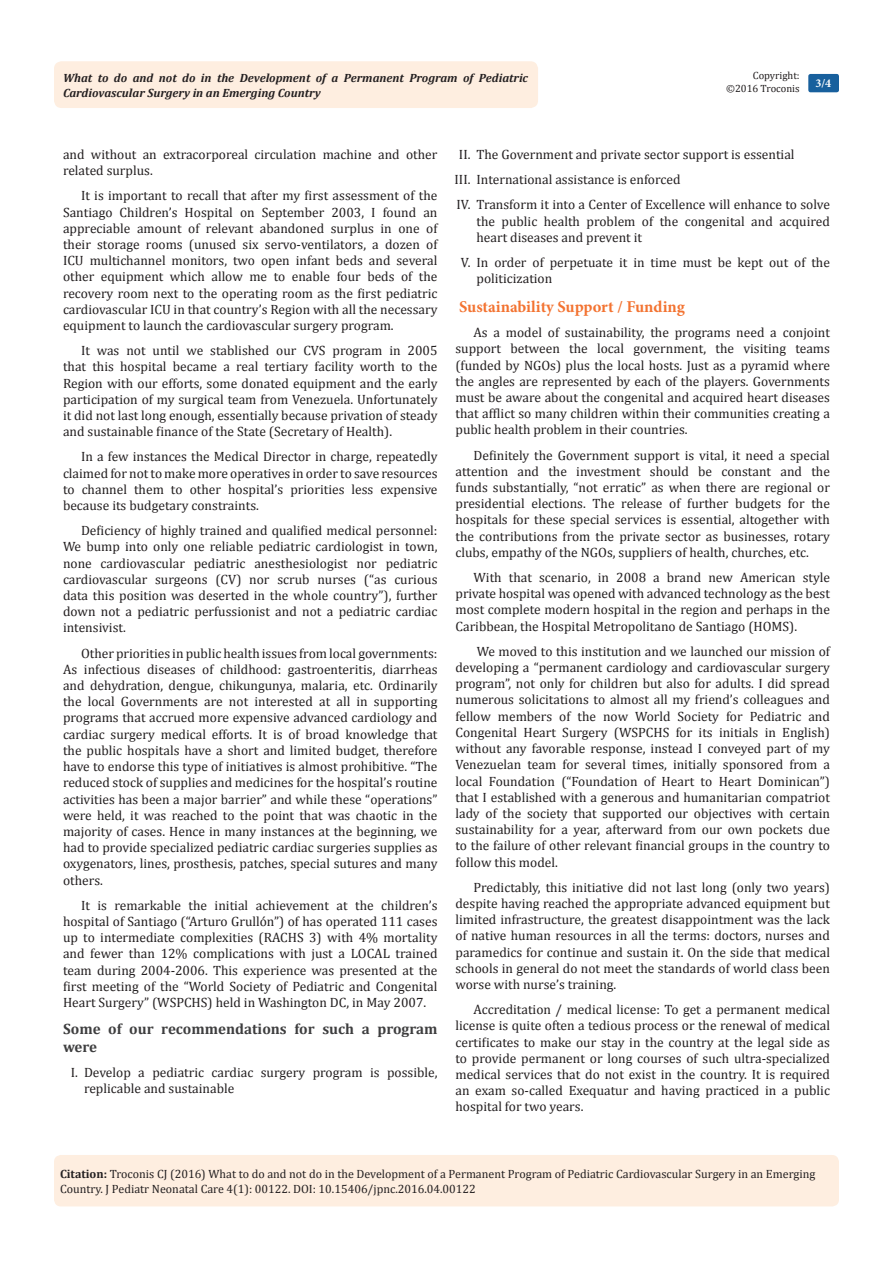
<style>
.page{position:relative;width:893px;height:1263px;background:#fff}
.page>*{position:absolute;margin:0;border:0;box-sizing:border-box;transform-origin:0 0}
.List_Paragraph{font:700 16.5px "Minion Pro";letter-spacing:-.005em;color:#f37331}
.List_Paragraph-2{font:700 15px/18px "Cambria";color:#3e3e3f}
.t1{font:13.5px/16.2px "Cambria";color:#231f20;text-align:justify}
.Citation{font:12px/14.4px "Cambria";color:#231f20}
.t2{font:italic 700 12px/14.4px "Cambria";color:#231f20}
.t3{font:700 12px "Minion Pro";color:#fff}
.t4{font:10.5px/12.6px "Cambria";color:#231f20;text-align:right}
.s1{font-weight:700}
</style>
<div class="page">
<div style="left:54px;top:61px;width:484px;height:47px;background:#feeee0;border-radius:8px"></div>
<div style="left:808px;top:74px;width:31px;height:18px;background:#18609d;border-radius:2px"></div>
<div style="left:54px;top:1155px;width:785px;height:51px;background:#feeee0;border-radius:7px"></div>
<p class="t4" style="left:726px;top:69px;width:75px">Copyright: ©2016 Troconis</p>
<p class="t2" style="left:63px;top:70px;width:467px">What to do and not do in the Development of a Permanent Program of Pediatric<br>Cardiovascular Surgery in an Emerging Country</p>
<p class="t3" style="left:815px;top:75px;width:17px">3/4</p>
<p class="t1" style="left:63px;top:146px;width:376px">and without an extracorporeal circulation machine and other related surplus.</p>
<p class="t1" style="left:63px;top:188px;width:376px;text-indent:18px">It is important to recall that after my first assessment of the Santiago Children’s Hospital on September 2003, I found an appreciable amount of relevant abandoned surplus in one of their storage rooms (unused six servo-ventilators, a dozen of ICU multichannel monitors, two open infant beds and several other equipment which allow me to enable four beds of the recovery room next to the operating room as the first pediatric cardiovascular ICU in that country’s Region with all the necessary equipment to launch the cardiovascular surgery program.</p>
<p class="t1" style="left:63px;top:342px;width:376px;text-indent:18px">It was not until we stablished our CVS program in 2005 that this hospital became a real tertiary facility worth to the Region with our efforts, some donated equipment and the early participation of my surgical team from Venezuela. Unfortunately it did not last long enough, essentially because privation of steady and sustainable finance of the State (Secretary of Health).</p>
<p class="t1" style="left:63px;top:449px;width:376px;text-indent:18px">In a few instances the Medical Director in charge, repeatedly claimed for not to make more operatives in order to save resources to channel them to other hospital’s priorities less expensive because its budgetary constraints.</p>
<p class="t1" style="left:63px;top:522px;width:376px;text-indent:18px">Deficiency of highly trained and qualified medical personnel:<br>We bump into only one reliable pediatric cardiologist in town, none cardiovascular pediatric anesthesiologist nor pediatric cardiovascular surgeons (CV) nor scrub nurses (“as curious data this position was deserted in the whole country”), further down not a pediatric perfussionist and not a pediatric cardiac intensivist.</p>
<p class="t1" style="left:63px;top:645px;width:376px;text-indent:18px">Other priorities in public health issues from local governments:<br>As infectious diseases of childhood: gastroenteritis, diarrheas and dehydration, dengue, chikungunya, malaria, etc. Ordinarily the local Governments are not interested at all in supporting programs that accrued more expensive advanced cardiology and cardiac surgery medical efforts. It is of broad knowledge that the public hospitals have a short and limited budget, therefore have to endorse this type of initiatives is almost prohibitive. “The reduced stock of supplies and medicines for the hospital’s routine activities has been a major barrier” and while these “operations” were held, it was reached to the point that was chaotic in the majority of cases. Hence in many instances at the beginning, we had to provide specialized pediatric cardiac surgeries supplies as oxygenators, lines, prosthesis, patches, special sutures and many others.</p>
<p class="t1" style="left:63px;top:897px;width:376px;text-indent:18px">It is remarkable the initial achievement at the children’s hospital of Santiago (“Arturo Grullón”) of has operated 111 cases up to intermediate complexities (RACHS 3) with 4% mortality and fewer than 12% complications with just a LOCAL trained team during 2004-2006. This experience was presented at the first meeting of the “World Society of Pediatric and Congenital Heart Surgery” (WSPCHS) held in Washington DC, in May 2007.</p>
<p class="List_Paragraph-2" style="left:63px;top:1019px;width:376px">Some of our recommendations for such a program were</p>
<p class="t1" style="left:84px;top:1064px;width:355px;text-indent:-13px">I. Develop a pediatric cardiac surgery program is possible, replicable and sustainable</p>
<p class="t1" style="left:459px;top:146px;width:337px">II. The Government and private sector support is essential</p>
<p class="t1" style="left:455px;top:171px;width:227px">III. International assistance is enforced</p>
<p class="t1" style="left:476px;top:197px;width:355px;text-indent:-20px">IV. Transform it into a Center of Excellence will enhance to solve the public health problem of the congenital and acquired heart diseases and prevent it</p>
<p class="t1" style="left:476px;top:254px;width:355px;text-indent:-16px">V. In order of perpetuate it in time must be kept out of the politicization</p>
<p class="List_Paragraph" style="left:459px;top:295px;width:227px">Sustainability Support / Funding</p>
<p class="t1" style="left:455px;top:324px;width:376px;text-indent:18px">As a model of sustainability, the programs need a conjoint support between the local government, the visiting teams (funded by NGOs) plus the local hosts. Just as a pyramid where the angles are represented by each of the players. Governments must be aware about the congenital and acquired heart diseases that afflict so many children within their communities creating a public health problem in their countries.</p>
<p class="t1" style="left:455px;top:447px;width:376px;text-indent:18px">Definitely the Government support is vital, it need a special attention and the investment should be constant and the funds substantially, “not erratic” as when there are regional or presidential elections. The release of further budgets for the hospitals for these special services is essential, altogether with the contributions from the private sector as businesses, rotary clubs, empathy of the NGOs, suppliers of health, churches, etc.</p>
<p class="t1" style="left:455px;top:569px;width:376px;text-indent:18px">With that scenario, in 2008 a brand new American style private hospital was opened with advanced technology as the best most complete modern hospital in the region and perhaps in the Caribbean, the Hospital Metropolitano de Santiago (HOMS).</p>
<p class="t1" style="left:455px;top:643px;width:376px;text-indent:21px">We moved to this institution and we launched our mission of developing a “permanent cardiology and cardiovascular surgery program”, not only for children but also for adults. I did spread numerous solicitations to almost all my friend’s colleagues and fellow members of the now World Society for Pediatric and Congenital Heart Surgery (WSPCHS for its initials in English) without any favorable response, instead I conveyed part of my Venezuelan team for several times, initially sponsored from a local Foundation (“Foundation of Heart to Heart Dominican”) that I established with a generous and humanitarian compatriot lady of the society that supported our objectives with certain sustainability for a year, afterward from our own pockets due to the failure of other relevant financial groups in the country to follow this model.</p>
<p class="t1" style="left:455px;top:879px;width:376px;text-indent:18px">Predictably, this initiative did not last long (only two years) despite having reached the appropriate advanced equipment but limited infrastructure, the greatest disappointment was the lack of native human resources in all the terms: doctors, nurses and paramedics for continue and sustain it. On the side that medical schools in general do not meet the standards of world class been worse with nurse’s training.</p>
<p class="t1" style="left:455px;top:1001px;width:376px;text-indent:18px">Accreditation / medical license: To get a permanent medical license is quite often a tedious process or the renewal of medical certificates to make our stay in the country at the legal side as to provide permanent or long courses of such ultra-specialized medical services that do not exist in the country. It is required an exam so-called Exequatur and having practiced in a public hospital for two years.</p>
<p class="Citation" style="left:60px;top:1167px;width:757px"><span class="s1">Citation:</span> Troconis CJ (2016) What to do and not do in the Development of a Permanent Program of Pediatric Cardiovascular Surgery in an Emerging<br>Country. J Pediatr Neonatal Care 4(1): 00122. DOI: 10.15406/jpnc.2016.04.00122</p>
</div>
